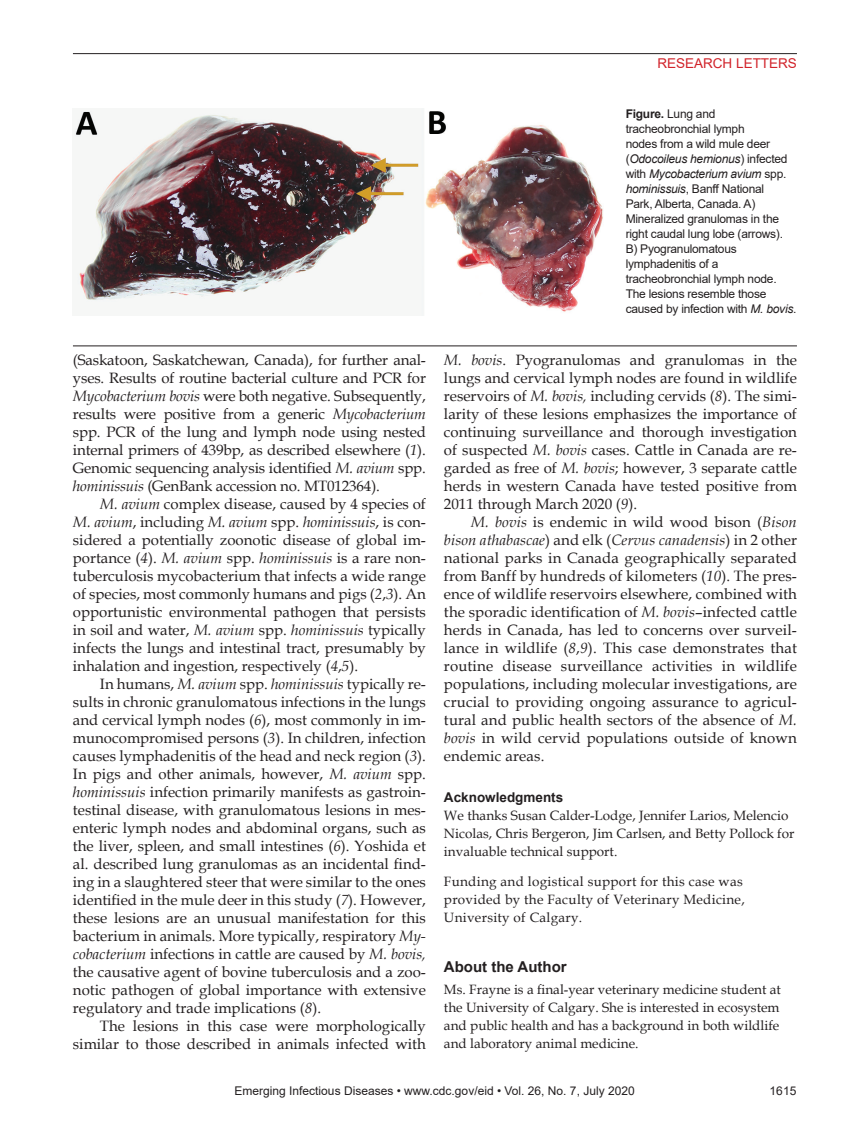
<style>
.page{position:relative;width:851px;height:1134px;background:#fff}
.page>*{position:absolute;margin:0;border:0;box-sizing:border-box;transform-origin:0 0}
.Body_Text{font:15px/18px "Book Antiqua";color:#231f20;text-align:justify}
.Bio_Head{font:700 15px "Arial";color:#231f20}
.Bio{font:13.5px/18px "Book Antiqua";color:#231f20;text-align:justify}
.Acknowledgment{font:13.5px/18px "Book Antiqua";color:#231f20}
.Acknowledgment-2{font:13.5px/18px "Book Antiqua";letter-spacing:.02em;color:#231f20}
.Acknowledgment_Head{font:700 13.5px "Arial";color:#231f20}
.t1{font:13.5px "Arial";color:#d1232a}
.Figure_Legend{font:12px/15px "Arial";letter-spacing:-.02em;color:#231f20}
.Figure_Legend-2{font:12px "Arial";color:#231f20}
.s1{font-weight:700}
.s2{font-style:italic}
</style>
<div class="page">
<hr style="left:73px;top:53px;width:723px;height:1px;background:#231f20">
<img style="left:75px;top:108px;width:528px;height:207px">
<hr style="left:73px;top:346px;width:723px;height:1px;background:#231f20">
<p class="t1" style="left:657px;top:54px;width:141px">RESEARCH LETTERS</p>
<p class="Figure_Legend" style="left:625px;top:106px;width:172px"><span class="s1">Figure.</span> Lung and tracheobronchial lymph<br>nodes from a wild mule deer (<span class="s2">Odocoileus hemionus</span>) infected with <span class="s2">Mycobacterium avium</span> spp. <span class="s2">hominissuis</span>, Banff National<br>Park, Alberta, Canada. A)<br>Mineralized granulomas in the right caudal lung lobe (arrows).<br>B) Pyogranulomatous lymphadenitis of a tracheobronchial lymph node.<br>The lesions resemble those caused by infection with <span class="s2">M. bovis</span>.</p>
<p class="Body_Text" style="left:73px;top:351px;width:354px">(Saskatoon, Saskatchewan, Canada), for further anal&shy;yses. Results of routine bacterial culture and PCR for <span class="s2">Mycobacterium bovis</span> were both negative. Subsequently, results were positive from a generic <span class="s2">Mycobacterium </span>spp. PCR of the lung and lymph node using nested internal primers of 439bp, as described elsewhere (<span class="s2">1</span>).<br>Genomic sequencing analysis identified <span class="s2">M. avium</span> spp. <span class="s2">hominissuis</span> (GenBank accession no. MT012364).</p>
<p class="Body_Text" style="left:73px;top:495px;width:354px;text-indent:27px"><span class="s2">M. avium</span> complex disease, caused by 4 species of <span class="s2">M. avium</span>, including <span class="s2">M. avium</span> spp. <span class="s2">hominissuis</span>, is con&shy;sidered a potentially zoonotic disease of global im&shy;portance (<span class="s2">4</span>). <span class="s2">M. avium</span> spp. <span class="s2">hominissuis</span> is a rare non&shy;tuberculosis mycobacterium that infects a wide range of species, most commonly humans and pigs (<span class="s2">2</span>,<span class="s2">3</span>). An opportunistic environmental pathogen that persists in soil and water, <span class="s2">M. avium</span> spp. <span class="s2">hominissuis</span> typically infects the lungs and intestinal tract, presumably by inhalation and ingestion, respectively (<span class="s2">4</span>,<span class="s2">5</span>).</p>
<p class="Body_Text" style="left:73px;top:675px;width:354px;text-indent:27px">In humans, <span class="s2">M. avium</span> spp. <span class="s2">hominissuis</span> typically re&shy;sults in chronic granulomatous infections in the lungs and cervical lymph nodes (<span class="s2">6</span>), most commonly in im&shy;munocompromised persons (<span class="s2">3</span>). In children, infection causes lymphadenitis of the head and neck region (<span class="s2">3</span>).<br>In pigs and other animals, however, <span class="s2">M. avium</span> spp. <span class="s2">hominissuis</span> infection primarily manifests as gastroin&shy;testinal disease, with granulomatous lesions in mes&shy;enteric lymph nodes and abdominal organs, such as the liver, spleen, and small intestines (<span class="s2">6</span>). Yoshida et al. described lung granulomas as an incidental find&shy;ing in a slaughtered steer that were similar to the ones identified in the mule deer in this study (<span class="s2">7</span>). However, these lesions are an unusual manifestation for this bacterium in animals. More typically, respiratory <span class="s2">My&shy;cobacterium</span> infections in cattle are caused by <span class="s2">M. bovis, </span>the causative agent of bovine tuberculosis and a zoo&shy;notic pathogen of global importance with extensive regulatory and trade implications (<span class="s2">8</span>).</p>
<p class="Body_Text" style="left:73px;top:1017px;width:354px;text-align:right">The lesions in this case were morphologically similar to those described in animals infected with</p>
<p class="Body_Text" style="left:444px;top:351px;width:354px"><span class="s2">M. bovis</span>. Pyogranulomas and granulomas in the lungs and cervical lymph nodes are found in wildlife reservoirs of <span class="s2">M. bovis,</span> including cervids (<span class="s2">8</span>). The simi&shy;larity of these lesions emphasizes the importance of continuing surveillance and thorough investigation of suspected <span class="s2">M. bovis</span> cases. Cattle in Canada are re&shy;garded as free of <span class="s2">M. bovis</span>; however, 3 separate cattle herds in western Canada have tested positive from 2011 through March 2020 (<span class="s2">9</span>).</p>
<p class="Body_Text" style="left:444px;top:513px;width:354px;text-indent:27px"><span class="s2">M. bovis</span> is endemic in wild wood bison (<span class="s2">Bison bison athabascae</span>) and elk (<span class="s2">Cervus canadensis</span>) in 2 other national parks in Canada geographically separated from Banff by hundreds of kilometers (<span class="s2">10</span>). The pres&shy;ence of wildlife reservoirs elsewhere, combined with the sporadic identification of <span class="s2">M. bovis</span>–infected cattle herds in Canada, has led to concerns over surveil&shy;lance in wildlife (<span class="s2">8</span>,<span class="s2">9</span>). This case demonstrates that routine disease surveillance activities in wildlife populations, including molecular investigations, are crucial to providing ongoing assurance to agricul&shy;tural and public health sectors of the absence of <span class="s2">M. bovis</span> in wild cervid populations outside of known endemic areas.</p>
<p class="Acknowledgment_Head" style="left:444px;top:788px;width:121px">Acknowledgments</p>
<p class="Acknowledgment" style="left:444px;top:807px;width:352px">We thanks Susan Calder-Lodge, Jennifer Larios, Melencio<br>Nicolas, Chris Bergeron, Jim Carlsen, and Betty Pollock for invaluable technical support.</p>
<p class="Acknowledgment-2" style="left:444px;top:872px;width:302px">Funding and logistical support for this case was provided by the Faculty of Veterinary Medicine,<br>University of Calgary.</p>
<p class="Bio_Head" style="left:444px;top:956px;width:124px">About the Author</p>
<p class="Bio" style="left:444px;top:980px;width:338px">Ms. Frayne is a final-year veterinary medicine student at the University of Calgary. She is interested in ecosystem and public health and has a background in both wildlife and laboratory animal medicine.</p>
<p class="Figure_Legend-2" style="left:234px;top:1083px;width:401px">Emerging Infectious Diseases • www.cdc.gov/eid • Vol. 26, No. 7, July 2020</p>
<p class="Figure_Legend" style="left:769px;top:1084px;width:28px">1615</p>
</div>
